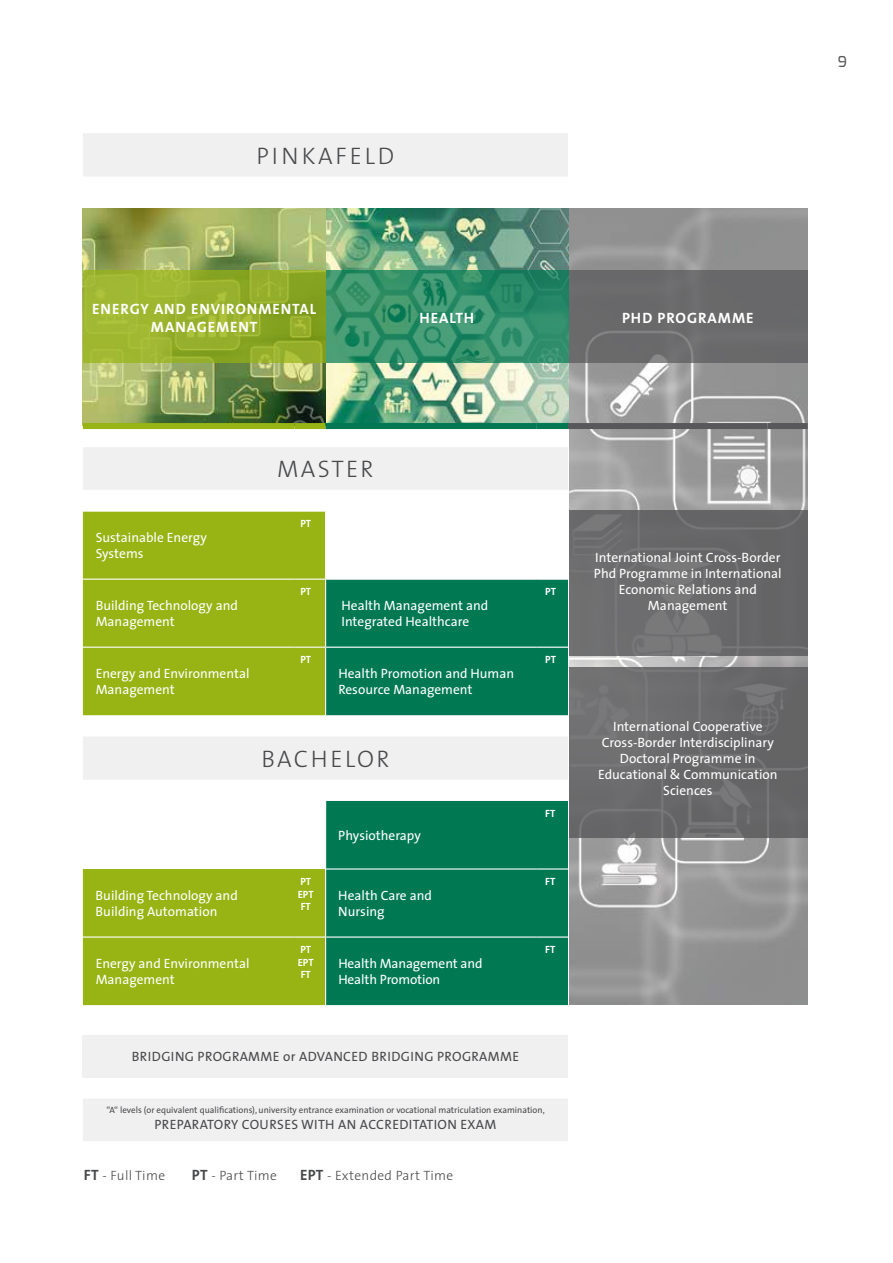
<style>
.page{position:relative;width:893px;height:1263px;background:#fff}
.page>*{position:absolute;margin:0;border:0;box-sizing:border-box;transform-origin:0 0}
.t1{font:300 24px "The Sans";letter-spacing:.1em;color:#48494b}
.t2{font:300 24px "The Sans";letter-spacing:.12em;color:#48494b}
.t3{font:700 15px/18px "The Sans";letter-spacing:.06em;color:#fff;text-align:center}
.t4{font:500 15px "Exo";color:#58585a}
.t5{font:13.5px/16.2px "The Sans";color:#fff}
.t6{font:13.5px "The Sans";letter-spacing:.025em;color:#48494b}
.t7{font:300 13.5px "The Sans";letter-spacing:.025em;color:#48494b}
.t8{font:700 10.5px/12.6px "The Sans";letter-spacing:-.01em;color:#fff}
.t9{font:9px "The Sans";color:#48494b}
.s1{font-weight:700;font-size:15px}
</style>
<div class="page">
<svg style="left:570px;top:208px;width:238px;height:797px;fill:#979797"></svg>
<div style="left:570px;top:271px;width:238px;height:92px;background:#69696b"></div>
<div style="left:570px;top:510px;width:238px;height:146px;background:linear-gradient(to right,#727273,#656567)"></div>
<div style="left:570px;top:668px;width:238px;height:170px;background:linear-gradient(to bottom,#6e6e70,#68686a)"></div>
<img style="left:83px;top:133px;width:485px;height:1008px">
<svg style="left:83px;top:512px;width:243px;height:493px;fill:#97b314"></svg>
<div style="left:326px;top:580px;width:242px;height:67px;background:#007952"></div>
<svg style="left:326px;top:648px;width:242px;height:357px;fill:#007952"></svg>
<svg style="left:83px;top:801px;width:485px;height:135px"></svg>
<div style="left:83px;top:1035px;width:485px;height:42px;background:#f0f0f1"></div>
<hr style="left:83px;top:936px;width:211px;height:1px;background:#fff">
<hr style="left:294px;top:936px;width:32px;height:1px;background:#fff">
<hr style="left:83px;top:510px;width:211px;height:2px;background:#fff">
<hr style="left:294px;top:510px;width:32px;height:2px;background:#fff">
<hr style="left:83px;top:579px;width:211px;height:1px;background:#fff">
<hr style="left:294px;top:579px;width:32px;height:1px;background:#fff">
<hr style="left:325px;top:580px;width:1px;height:67px;background:#fff">
<hr style="left:83px;top:647px;width:211px;height:1px;background:#fff">
<hr style="left:294px;top:647px;width:32px;height:1px;background:#fff">
<hr style="left:326px;top:647px;width:211px;height:1px;background:#fff">
<hr style="left:325px;top:648px;width:1px;height:67px;background:#fff">
<hr style="left:537px;top:647px;width:31px;height:1px;background:#fff">
<div style="left:83px;top:423px;width:211px;height:6px;background:#97b314"></div>
<div style="left:294px;top:423px;width:32px;height:6px;background:#97b314"></div>
<div style="left:326px;top:423px;width:211px;height:6px;background:#007952"></div>
<div style="left:537px;top:423px;width:31px;height:6px;background:#007952"></div>
<hr style="left:325px;top:512px;width:1px;height:67px;background:#fff">
<hr style="left:326px;top:579px;width:211px;height:1px;background:#fff">
<hr style="left:537px;top:579px;width:31px;height:1px;background:#fff">
<hr style="left:325px;top:801px;width:1px;height:68px;background:#fff">
<div style="left:568px;top:423px;width:199px;height:6px;background:#58585a"></div>
<div style="left:767px;top:423px;width:41px;height:6px;background:#58585a"></div>
<hr style="left:326px;top:868px;width:211px;height:1px;background:#fff">
<hr style="left:537px;top:868px;width:31px;height:1px;background:#fff">
<hr style="left:326px;top:936px;width:211px;height:2px;background:#fff">
<hr style="left:537px;top:936px;width:31px;height:2px;background:#fff">
<hr style="left:325px;top:869px;width:1px;height:67px;background:#fff">
<hr style="left:325px;top:937px;width:1px;height:68px;background:#fff">
<h1 class="t2" style="left:256px;top:136px;width:139px">PINKAFELD</h1>
<p class="t3" style="left:92px;top:300px;width:226px">ENERGY AND ENVIRONMENTAL<br>MANAGEMENT</p>
<p class="t3" style="left:419px;top:309px;width:56px">HEALTH</p>
<p class="t3" style="left:622px;top:309px;width:133px">PHD PROGRAMME</p>
<h1 class="t1" style="left:277px;top:449px;width:98px">MASTER</h1>
<p class="t5" style="left:96px;top:529px;width:113px">Sustainable Energy<br>Systems</p>
<p class="t5" style="left:96px;top:597px;width:144px">Building Technology and<br>Management</p>
<p class="t5" style="left:96px;top:665px;width:155px">Energy and Environmental<br>Management</p>
<p class="t8" style="left:300px;top:517px;width:12px">PT</p>
<p class="t8" style="left:300px;top:585px;width:12px">PT</p>
<p class="t8" style="left:300px;top:653px;width:12px">PT</p>
<p class="t5" style="left:341px;top:597px;width:148px">Health Management and<br>Integrated Healthcare</p>
<p class="t5" style="left:338px;top:665px;width:177px">Health Promotion and Human<br>Resource Management</p>
<h1 class="t1" style="left:261px;top:739px;width:130px">BACHELOR</h1>
<p class="t5" style="left:96px;top:887px;width:144px">Building Technology and<br>Building Automation</p>
<p class="t5" style="left:96px;top:955px;width:155px">Energy and Environmental<br>Management</p>
<p class="t8" style="left:298px;top:875px;width:17px">PT<br>EPT<br>FT</p>
<p class="t8" style="left:298px;top:943px;width:17px">PT<br>EPT<br>FT</p>
<p class="t5" style="left:338px;top:827px;width:84px">Physiotherapy</p>
<p class="t5" style="left:338px;top:887px;width:95px">Health Care and<br>Nursing</p>
<p class="t5" style="left:338px;top:955px;width:146px">Health Management and<br>Health Promotion</p>
<p class="t6" style="left:132px;top:1045px;width:389px">BRIDGING PROGRAMME or ADVANCED BRIDGING PROGRAMME</p>
<p class="t8" style="left:545px;top:585px;width:12px">PT</p>
<p class="t8" style="left:545px;top:653px;width:12px">PT</p>
<p class="t8" style="left:545px;top:807px;width:12px">FT</p>
<p class="t8" style="left:545px;top:875px;width:12px">FT</p>
<p class="t8" style="left:545px;top:943px;width:12px">FT</p>
<p class="t9" style="left:107px;top:1102px;width:440px">“A“ levels (or equivalent qualifications), university entrance examination or vocational matriculation examination,</p>
<p class="t6" style="left:155px;top:1113px;width:343px">PREPARATORY COURSES WITH AN ACCREDITATION EXAM</p>
<p class="t7" style="left:84px;top:1164px;width:83px"><span class="s1">FT</span> - Full Time</p>
<p class="t7" style="left:192px;top:1164px;width:86px"><span class="s1">PT</span> - Part Time</p>
<p class="t7" style="left:300px;top:1164px;width:155px"><span class="s1">EPT</span> - Extended Part Time</p>
<p class="t5" style="left:594px;top:549px;width:189px;text-align:center">International Joint Cross-Border<br>Phd Programme in International<br>Economic Relations and<br>Management</p>
<p class="t5" style="left:598px;top:717px;width:181px;text-align:center">International Cooperative<br>Cross-Border Interdisciplinary<br>Doctoral Programme in<br>Educational &amp; Communication<br>Sciences</p>
<p class="t4" style="left:838px;top:52px;width:11px">9</p>
</div>
